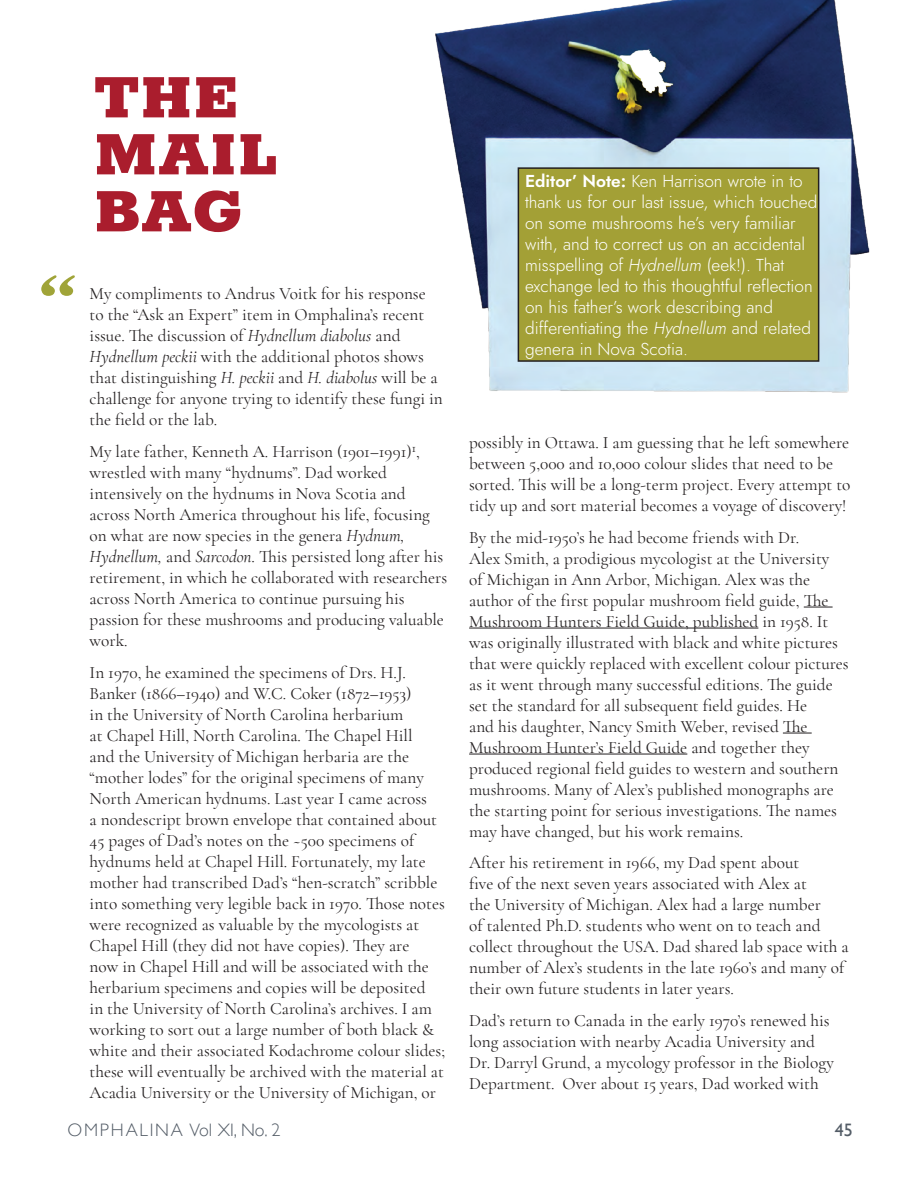
<style>
.page{position:relative;width:918px;height:1188px;background:#fff}
.page>*{position:absolute;margin:0;border:0;box-sizing:border-box;transform-origin:0 0}
.t1{font:90px "Bell MT Bold";color:#a0a438}
.t2{font:900 69px/57px "Rokkitt";color:#aa1d2d}
.t3{font:300 18px "Gill Sans";letter-spacing:.1em;color:#535c66}
.t4{font:18px "Gill Sans";color:#535c66}
.t5{font:17.25px/21px "Cormorant Garamond";color:#231f20}
.t6{font:300 17.25px/21px "Jost";color:#fff}
.s1{font-style:italic}
.s2{font-weight:600}
</style>
<div class="page">
<svg style="left:804px;top:607px;width:29px;height:1px"></svg>
<hr style="left:469px;top:628px;width:289px;height:1px;background:#231f20">
<svg style="left:783px;top:733px;width:29px;height:1px"></svg>
<hr style="left:469px;top:754px;width:218px;height:1px;background:#231f20">
<img style="left:435px;top:0;width:435px;height:393px">
<div style="left:518px;top:168px;width:301px;height:193px;background:#a3a036"></div>
<div style="left:518px;top:167px;width:301px;height:195px;border:2px solid #231f20"></div>
<h2 class="t2" style="left:94px;top:64px;width:185px">THE<br>MAIL<br>BAG</h2>
<h1 class="t1" style="left:40px;top:253px;width:39px">“</h1>
<p class="t5" style="left:90px;top:283px;width:355px">My compliments to Andrus Voitk for his response to the “Ask an Expert” item in Omphalina’s recent issue. The discussion of <span class="s1">Hydnellum diabolus</span> and <span class="s1">Hydnellum peckii</span> with the additional photos shows that distinguishing <span class="s1">H. peckii</span> and <span class="s1">H. diabolus</span> will be a challenge for anyone trying to identify these fungi in the field or the lab.</p>
<p class="t5" style="left:90px;top:441px;width:359px">My late father, Kenneth A. Harrison (1901–1991)<sup>1</sup>, wrestled with many “hydnums”. Dad worked intensively on the hydnums in Nova Scotia and across North America throughout his life, focusing on what are now species in the genera <span class="s1">Hydnum, Hydnellum,</span> and <span class="s1">Sarcodon</span>. This persisted long after his retirement, in which he collaborated with researchers across North America to continue pursuing his passion for these mushrooms and producing valuable work.</p>
<p class="t5" style="left:90px;top:662px;width:357px">In 1970, he examined the specimens of Drs. H.J.<br>Banker (1866–1940) and W.C. Coker (1872–1953)<br>in the University of North Carolina herbarium<br>at Chapel Hill, North Carolina. The Chapel Hill<br>and the University of Michigan herbaria are the “mother lodes” for the original specimens of many North American hydnums. Last year I came across<br>a nondescript brown envelope that contained about 45 pages of Dad’s notes on the ~500 specimens of hydnums held at Chapel Hill. Fortunately, my late mother had transcribed Dad’s “hen-scratch” scribble into something very legible back in 1970. Those notes were recognized as valuable by the mycologists at Chapel Hill (they did not have copies). They are<br>now in Chapel Hill and will be associated with the herbarium specimens and copies will be deposited<br>in the University of North Carolina’s archives. I am working to sort out a large number of both black &amp; white and their associated Kodachrome colour slides; these will eventually be archived with the material at Acadia University or the University of Michigan, or</p>
<p class="t6" style="left:525px;top:170px;width:294px"><span class="s2">Editor’ Note:</span> Ken Harrison wrote in to thank us for our last issue, which touched on some mushrooms he’s very familiar with, and to correct us on an accidental misspelling of <span class="s1">Hydnellum</span> (eek!). That exchange led to this thoughtful reflection on his father’s work describing and differentiating the <span class="s1">Hydnellum</span> and related genera in Nova Scotia.</p>
<p class="t5" style="left:469px;top:432px;width:383px">possibly in Ottawa. I am guessing that he left somewhere between 5,000 and 10,000 colour slides that need to be sorted. This will be a long-term project. Every attempt to tidy up and sort material becomes a voyage of discovery!</p>
<p class="t5" style="left:469px;top:527px;width:381px">By the mid-1950’s he had become friends with Dr.<br>Alex Smith, a prodigious mycologist at the University<br>of Michigan in Ann Arbor, Michigan. Alex was the author of the first popular mushroom field guide, The Mushroom Hunters Field Guide, published in 1958. It was originally illustrated with black and white pictures that were quickly replaced with excellent colour pictures as it went through many successful editions. The guide set the standard for all subsequent field guides. He<br>and his daughter, Nancy Smith Weber, revised The Mushroom Hunter’s Field Guide and together they produced regional field guides to western and southern mushrooms. Many of Alex’s published monographs are the starting point for serious investigations. The names may have changed, but his work remains.</p>
<p class="t5" style="left:469px;top:852px;width:381px">After his retirement in 1966, my Dad spent about<br>five of the next seven years associated with Alex at<br>the University of Michigan. Alex had a large number<br>of talented Ph.D. students who went on to teach and collect throughout the USA. Dad shared lab space with a number of Alex’s students in the late 1960’s and many of their own future students in later years.</p>
<p class="t5" style="left:469px;top:1010px;width:367px">Dad’s return to Canada in the early 1970’s renewed his long association with nearby Acadia University and Dr. Darryl Grund, a mycology professor in the Biology Department. Over about 15 years, Dad worked with</p>
<p class="t3" style="left:68px;top:1119px;width:215px">OMPHALINA Vol XI, No. 2</p>
<p class="t4" style="left:835px;top:1119px;width:19px">45</p>
</div>
